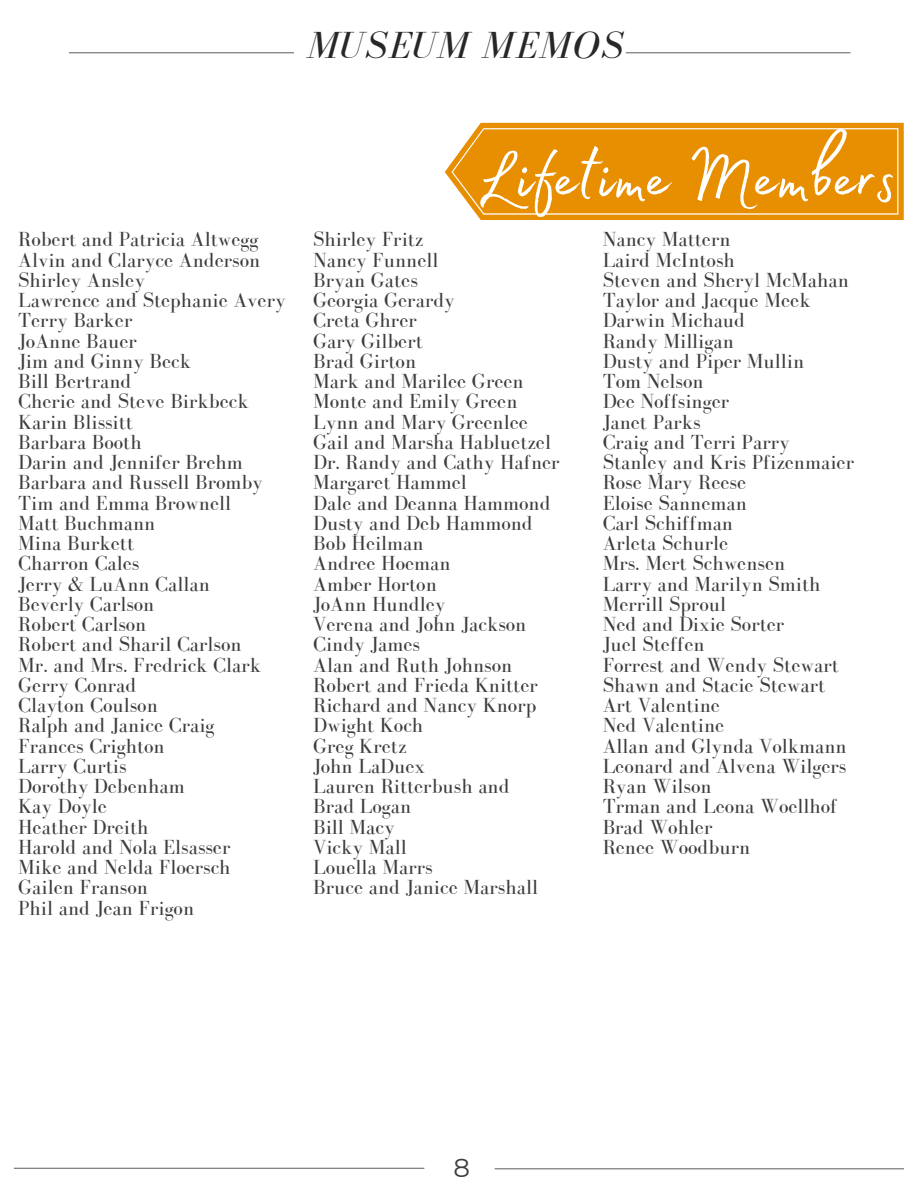
<style>
.page{position:relative;width:918px;height:1188px;background:#fff}
.page>*{position:absolute;margin:0;border:0;box-sizing:border-box;transform-origin:0 0}
.t1{font:88.8px "Madelyn Fill";color:#fff}
.t2{font:italic 38.85px "Bodoni FLF";letter-spacing:.04em;color:#272727}
.t3{font:25.95px "Montserrat";color:#3d3d3d}
.t4{font:21px "Bodoni FLF";color:#3d3d3d}
</style>
<div class="page">
<hr style="left:69px;top:52px;width:225px;height:1px;background:#6d6d6d">
<hr style="left:626px;top:52px;width:225px;height:1px;background:#6d6d6d">
<hr style="left:14px;top:1168px;width:410px;height:1px;background:#6d6d6d">
<hr style="left:495px;top:1168px;width:409px;height:1px;background:#6d6d6d">
<svg style="left:445px;top:123px;width:459px;height:97px;fill:#e78f00"></svg>
<svg style="left:451px;top:128px;width:447px;height:87px"></svg>
<p class="t2" style="left:307px;top:24px;width:318px">MUSEUM MEMOS</p>
<p class="t4" style="left:18px;top:228px;width:242px">Robert and Patricia Altwegg</p>
<p class="t4" style="left:18px;top:248px;width:243px">Alvin and Claryce Anderson</p>
<p class="t4" style="left:18px;top:269px;width:128px">Shirley Ansley</p>
<p class="t4" style="left:18px;top:289px;width:269px">Lawrence and Stephanie Avery</p>
<p class="t4" style="left:18px;top:309px;width:116px">Terry Barker</p>
<p class="t4" style="left:18px;top:329px;width:120px">JoAnne Bauer</p>
<p class="t4" style="left:18px;top:350px;width:174px">Jim and Ginny Beck</p>
<p class="t4" style="left:18px;top:370px;width:115px">Bill Bertrand</p>
<p class="t4" style="left:18px;top:390px;width:232px">Cherie and Steve Birkbeck</p>
<p class="t4" style="left:18px;top:410px;width:116px">Karin Blissitt</p>
<p class="t4" style="left:18px;top:431px;width:125px">Barbara Booth</p>
<p class="t4" style="left:18px;top:451px;width:226px">Darin and Jennifer Brehm</p>
<p class="t4" style="left:18px;top:471px;width:246px">Barbara and Russell Bromby</p>
<p class="t4" style="left:18px;top:491px;width:214px">Tim and Emma Brownell</p>
<p class="t4" style="left:18px;top:512px;width:139px">Matt Buchmann</p>
<p class="t4" style="left:18px;top:532px;width:117px">Mina Burkett</p>
<p class="t4" style="left:18px;top:552px;width:123px">Charron Cales</p>
<p class="t4" style="left:18px;top:572px;width:193px">Jerry &amp; LuAnn Callan</p>
<p class="t4" style="left:18px;top:593px;width:138px">Beverly Carlson</p>
<p class="t4" style="left:18px;top:613px;width:130px">Robert Carlson</p>
<p class="t4" style="left:18px;top:633px;width:225px">Robert and Sharil Carlson</p>
<p class="t4" style="left:18px;top:653px;width:244px">Mr. and Mrs. Fredrick Clark</p>
<p class="t4" style="left:18px;top:674px;width:120px">Gerry Conrad</p>
<p class="t4" style="left:18px;top:694px;width:141px">Clayton Coulson</p>
<p class="t4" style="left:18px;top:714px;width:198px">Ralph and Janice Craig</p>
<p class="t4" style="left:18px;top:734px;width:148px">Frances Crighton</p>
<p class="t4" style="left:18px;top:755px;width:110px">Larry Curtis</p>
<p class="t4" style="left:18px;top:775px;width:168px">Dorothy Debenham</p>
<p class="t4" style="left:18px;top:795px;width:90px">Kay Doyle</p>
<p class="t4" style="left:18px;top:815px;width:132px">Heather Dreith</p>
<p class="t4" style="left:18px;top:836px;width:214px">Harold and Nola Elsasser</p>
<p class="t4" style="left:18px;top:856px;width:214px">Mike and Nelda Floersch</p>
<p class="t4" style="left:18px;top:876px;width:131px">Gailen Franson</p>
<p class="t4" style="left:18px;top:896px;width:177px">Phil and Jean Frigon</p>
<p class="t1" style="left:476px;top:110px;width:422px">Lifetime Members</p>
<p class="t4" style="left:313px;top:228px;width:112px">Shirley Fritz</p>
<p class="t4" style="left:313px;top:248px;width:127px">Nancy Funnell</p>
<p class="t4" style="left:313px;top:269px;width:106px">Bryan Gates</p>
<p class="t4" style="left:313px;top:289px;width:143px">Georgia Gerardy</p>
<p class="t4" style="left:313px;top:309px;width:105px">Creta Ghrer</p>
<p class="t4" style="left:313px;top:329px;width:111px">Gary Gilbert</p>
<p class="t4" style="left:313px;top:350px;width:104px">Brad Girton</p>
<p class="t4" style="left:313px;top:370px;width:212px">Mark and Marilee Green</p>
<p class="t4" style="left:313px;top:390px;width:206px">Monte and Emily Green</p>
<p class="t4" style="left:313px;top:410px;width:216px">Lynn and Mary Greenlee</p>
<p class="t4" style="left:313px;top:431px;width:239px">Gail and Marsha Habluetzel</p>
<p class="t4" style="left:313px;top:451px;width:248px">Dr. Randy and Cathy Hafner</p>
<p class="t4" style="left:313px;top:471px;width:155px">Margaret Hammel</p>
<p class="t4" style="left:313px;top:491px;width:239px">Dale and Deanna Hammond</p>
<p class="t4" style="left:313px;top:512px;width:221px">Dusty and Deb Hammond</p>
<p class="t4" style="left:313px;top:532px;width:112px">Bob Heilman</p>
<p class="t4" style="left:313px;top:552px;width:139px">Andree Hoeman</p>
<p class="t4" style="left:313px;top:572px;width:125px">Amber Horton</p>
<p class="t4" style="left:313px;top:593px;width:134px">JoAnn Hundley</p>
<p class="t4" style="left:313px;top:613px;width:215px">Verena and John Jackson</p>
<p class="t4" style="left:313px;top:633px;width:108px">Cindy James</p>
<p class="t4" style="left:313px;top:653px;width:201px">Alan and Ruth Johnson</p>
<p class="t4" style="left:313px;top:674px;width:226px">Robert and Frieda Knitter</p>
<p class="t4" style="left:313px;top:694px;width:225px">Richard and Nancy Knorp</p>
<p class="t4" style="left:313px;top:714px;width:112px">Dwight Koch</p>
<p class="t4" style="left:313px;top:734px;width:95px">Greg Kretz</p>
<p class="t4" style="left:313px;top:755px;width:114px">John LaDuex</p>
<p class="t4" style="left:313px;top:775px;width:198px">Lauren Ritterbush and</p>
<p class="t4" style="left:313px;top:795px;width:100px">Brad Logan</p>
<p class="t4" style="left:313px;top:815px;width:83px">Bill Macy</p>
<p class="t4" style="left:313px;top:836px;width:95px">Vicky Mall</p>
<p class="t4" style="left:313px;top:856px;width:121px">Louella Marrs</p>
<p class="t4" style="left:313px;top:876px;width:226px">Bruce and Janice Marshall</p>
<p class="t4" style="left:603px;top:228px;width:129px">Nancy Mattern</p>
<p class="t4" style="left:603px;top:248px;width:134px">Laird McIntosh</p>
<p class="t4" style="left:603px;top:269px;width:248px">Steven and Sheryl McMahan</p>
<p class="t4" style="left:603px;top:289px;width:209px">Taylor and Jacque Meek</p>
<p class="t4" style="left:603px;top:309px;width:144px">Darwin Michaud</p>
<p class="t4" style="left:603px;top:329px;width:133px">Randy Milligan</p>
<p class="t4" style="left:603px;top:350px;width:203px">Dusty and Piper Mullin</p>
<p class="t4" style="left:603px;top:370px;width:102px">Tom Nelson</p>
<p class="t4" style="left:603px;top:390px;width:128px">Dee Noffsinger</p>
<p class="t4" style="left:603px;top:410px;width:99px">Janet Parks</p>
<p class="t4" style="left:603px;top:431px;width:189px">Craig and Terri Parry</p>
<p class="t4" style="left:603px;top:451px;width:253px">Stanley and Kris Pfizenmaier</p>
<p class="t4" style="left:603px;top:471px;width:145px">Rose Mary Reese</p>
<p class="t4" style="left:603px;top:491px;width:146px">Eloise Sanneman</p>
<p class="t4" style="left:603px;top:512px;width:132px">Carl Schiffman</p>
<p class="t4" style="left:603px;top:532px;width:127px">Arleta Schurle</p>
<p class="t4" style="left:603px;top:552px;width:184px">Mrs. Mert Schwensen</p>
<p class="t4" style="left:603px;top:572px;width:219px">Larry and Marilyn Smith</p>
<p class="t4" style="left:603px;top:593px;width:125px">Merrill Sproul</p>
<p class="t4" style="left:603px;top:613px;width:183px">Ned and Dixie Sorter</p>
<p class="t4" style="left:603px;top:633px;width:104px">Juel Steffen</p>
<p class="t4" style="left:603px;top:653px;width:238px">Forrest and Wendy Stewart</p>
<p class="t4" style="left:603px;top:674px;width:224px">Shawn and Stacie Stewart</p>
<p class="t4" style="left:603px;top:694px;width:119px">Art Valentine</p>
<p class="t4" style="left:603px;top:714px;width:123px">Ned Valentine</p>
<p class="t4" style="left:603px;top:734px;width:246px">Allan and Glynda Volkmann</p>
<p class="t4" style="left:603px;top:755px;width:245px">Leonard and Alvena Wilgers</p>
<p class="t4" style="left:603px;top:775px;width:110px">Ryan Wilson</p>
<p class="t4" style="left:603px;top:795px;width:236px">Trman and Leona Woellhof</p>
<p class="t4" style="left:603px;top:815px;width:111px">Brad Wohler</p>
<p class="t4" style="left:603px;top:836px;width:149px">Renee Woodburn</p>
<p class="t3" style="left:453px;top:1152px;width:18px">8</p>
</div>
